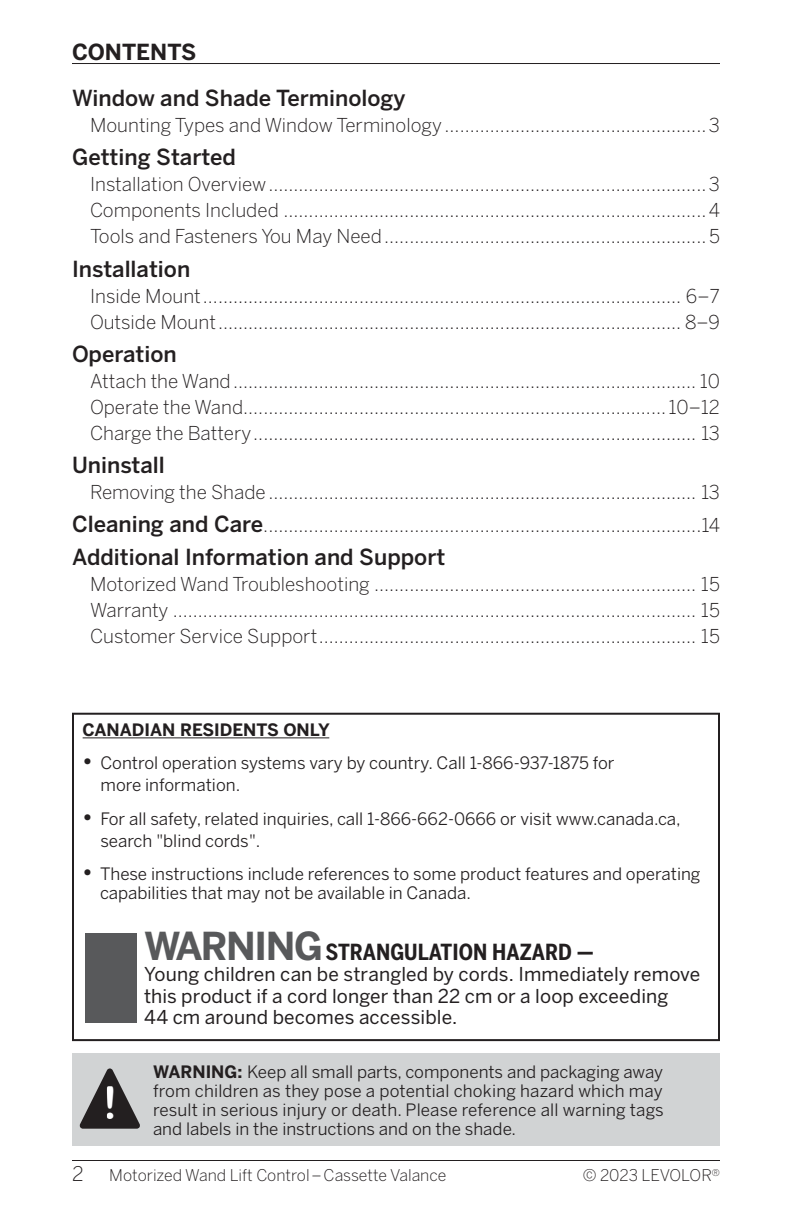
<style>
.page{position:relative;width:792px;height:1224px;background:#fff}
.page>*{position:absolute;margin:0;border:0;box-sizing:border-box;transform-origin:0 0}
.t1{font:45.6px "Arial Rounded MT Bold";color:#fff}
.t2{font:500 22px "Benton Sans";color:#231f20}
.t3{font:700 22px "Benton Sans Cond";color:#231f20}
.t4{font:700 22px "Benton Sans";color:#231f20}
.t5{font:300 20px "Benton Sans";color:#231f20}
.t6{font:300 19px/26px "Benton Sans";color:#231f20;text-align:justify}
.t7{font:19px/21.6px "Benton Sans";letter-spacing:.005em;color:#231f20}
.t8{font:17px/19px "Benton Sans";color:#231f20}
.t9{font:700 17px "Benton Sans";color:#231f20}
.t10{font:300 16px "Benton Sans";color:#231f20}
.s1{font-weight:500;font-size:22px}
.s2{font-weight:700;font-size:22px}
.s3{font-family:"Benton Sans";font-size:38.2px;color:#58595b}
.s4{font-weight:700}
</style>
<div class="page">
<div style="left:72px;top:1054px;width:648px;height:92px;background:#d1d3d4"></div>
<svg style="left:80px;top:1068px;width:60px;height:61px"></svg>
<div style="left:72px;top:713px;width:648px;height:328px;border:2px solid #231f20"></div>
<hr style="left:83px;top:738px;width:246px;height:1px;background:#231f20">
<div style="left:85px;top:934px;width:52px;height:89px;background:#58595b"></div>
<hr style="left:72px;top:1160px;width:648px;height:1px;background:#231f20">
<hr style="left:72px;top:63px;width:648px;height:1px;background:#231f20">
<p class="t4" style="left:72px;top:39px;width:126px">CONTENTS</p>
<p class="t2" style="left:72px;top:85px;width:335px">Window and Shade Terminology</p>
<p class="t6" style="left:90px;top:112px;width:632px">Mounting Types and Window Terminology ....................................................3</p>
<p class="t2" style="left:72px;top:144px;width:166px">Getting Started</p>
<p class="t6" style="left:90px;top:171px;width:632px">Installation Overview.......................................................................................3<br>Components Included ....................................................................................4<br>Tools and Fasteners You May Need................................................................5</p>
<p class="t2" style="left:72px;top:256px;width:120px">Installation</p>
<p class="t6" style="left:90px;top:283px;width:632px">Inside Mount............................................................................................... 6–7<br>Outside Mount............................................................................................ 8–9</p>
<p class="t2" style="left:72px;top:341px;width:106px">Operation</p>
<p class="t6" style="left:90px;top:368px;width:632px">Attach the Wand............................................................................................ 10<br>Operate the Wand.................................................................................... 10–12<br>Charge the Battery........................................................................................ 13</p>
<p class="t2" style="left:72px;top:452px;width:94px">Uninstall</p>
<p class="t6" style="left:72px;top:475px;width:650px;line-height:33.2px;text-align:right">Removing the Shade..................................................................................... 13<br><span class="s1">Cleaning and Care</span>.......................................................................................14</p>
<p class="t2" style="left:72px;top:544px;width:375px">Additional Information and Support</p>
<p class="t6" style="left:90px;top:571px;width:632px">Motorized Wand Troubleshooting ................................................................ 15<br>Warranty ........................................................................................................ 15<br>Customer Service Support........................................................................... 15</p>
<p class="t9" style="left:83px;top:719px;width:249px">CANADIAN RESIDENTS ONLY</p>
<p class="t8" style="left:101px;top:752px;width:516px;line-height:22px;text-indent:-18px"><span class="s2">•</span> Control operation systems vary by country. Call 1-866-937-1875 for more information.</p>
<p class="t8" style="left:101px;top:807px;width:582px;line-height:22px;text-indent:-18px"><span class="s2">•</span> For all safety, related inquiries, call 1-866-662-0666 or visit www.canada.ca, search "blind cords".</p>
<p class="t8" style="left:100px;top:864px;width:602px;text-indent:-17px"><span class="s2">•</span> These instructions include references to some product features and operating capabilities that may not be available in Canada.</p>
<p class="t3" style="left:144px;top:939px;width:451px"><span class="s3">WARNING</span>STRANGULATION HAZARD —</p>
<p class="t7" style="left:144px;top:963px;width:558px">Young children can be strangled by cords. Immediately remove this product if a cord longer than 22 cm or a loop exceeding<br>44 cm around becomes accessible.</p>
<h1 class="t1" style="left:103px;top:1076px;width:17px">!</h1>
<p class="t8" style="left:153px;top:1062px;width:512px;text-align:justify"><span class="s4">WARNING:</span> Keep all small parts, components and packaging away from children as they pose a potential choking hazard which may result in serious injury or death. Please reference all warning tags and labels in the instructions and on the shade.</p>
<p class="t5" style="left:72px;top:1162px;width:13px">2</p>
<p class="t10" style="left:109px;top:1166px;width:339px">Motorized Wand Lift Control – Cassette Valance</p>
<p class="t10" style="left:583px;top:1166px;width:139px">© 2023 LEVOLOR<sup>®</sup></p>
</div>
